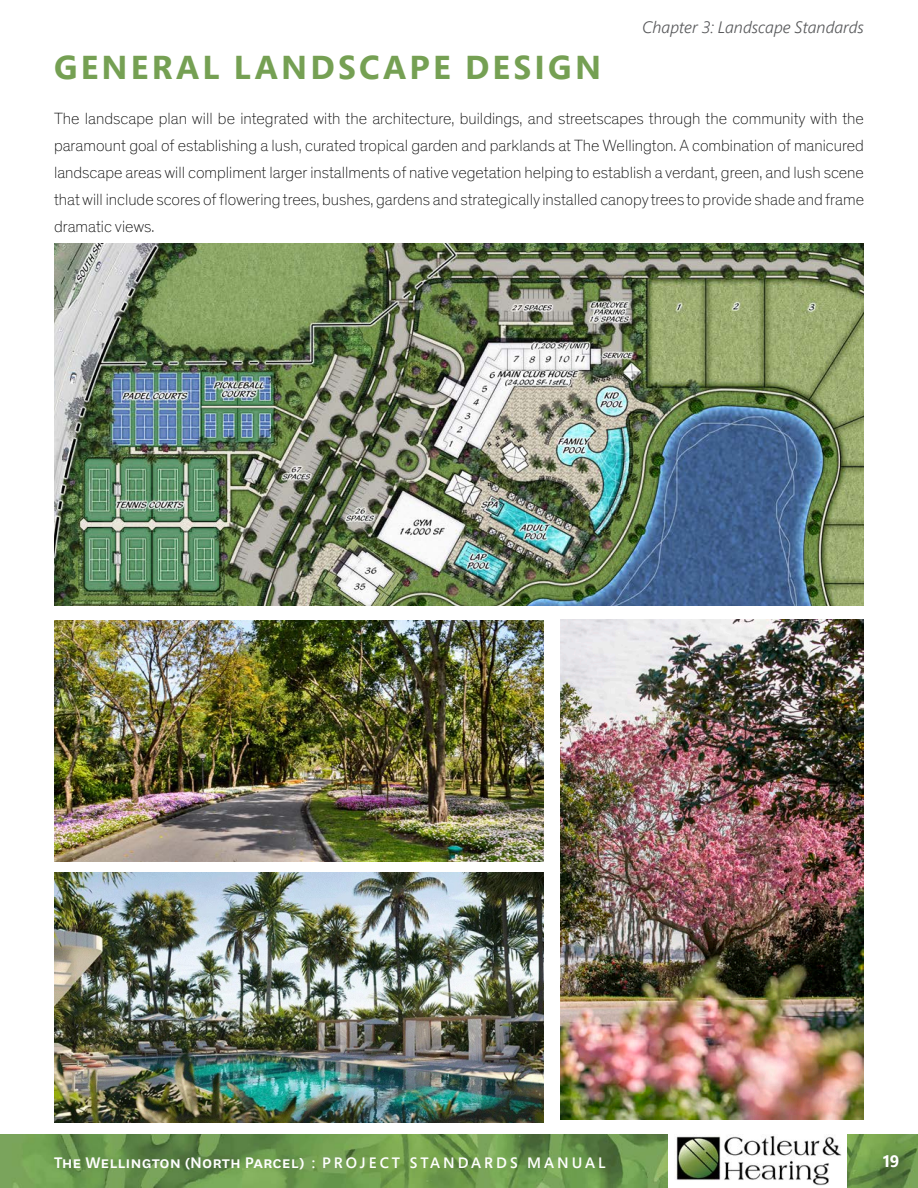
<style>
.page{position:relative;width:918px;height:1188px;background:#fff}
.page>*{position:absolute;margin:0;border:0;box-sizing:border-box;transform-origin:0 0}
.BODY_COPY{font:700 33px "Segoe Pro";letter-spacing:.1em;color:#75a053}
.t1{font:500 18px "National";color:#fff}
.BODY_COPY-2{font:100 16.5px/27px "Theinhardt";color:#000;text-align:justify}
.t2{font:italic 300 16.5px "Segoe Pro";color:#57585a}
.t3{font:700 16.5px "Segoe Pro";color:#fff}
.s1{font-family:"Segoe Pro";font-weight:600;font-size:15px}
</style>
<div class="page">
<img style="left:848px;top:1134px;width:70px;height:54px">
<img style="left:676px;top:1135px;width:166px;height:51px">
<img style="left:0;top:1134px;width:667px;height:54px">
<img style="left:561px;top:620px;width:303px;height:500px">
<img style="left:54px;top:243px;width:810px;height:362px">
<img style="left:54px;top:873px;width:489px;height:249px">
<img style="left:54px;top:620px;width:489px;height:241px">
<p class="t2" style="left:642px;top:16px;width:223px">Chapter 3: Landscape Standards</p>
<p class="BODY_COPY" style="left:54px;top:44px;width:549px">GENERAL LANDSCAPE DESIGN</p>
<p class="BODY_COPY-2" style="left:54px;top:105px;width:812px">The landscape plan will be integrated with the architecture, buildings, and streetscapes through the community with the paramount goal of establishing a lush, curated tropical garden and parklands at The Wellington. A combination of manicured landscape areas will compliment larger installments of native vegetation helping to establish a verdant, green, and lush scene that will include scores of flowering trees, bushes, gardens and strategically installed canopy trees to provide shade and frame dramatic views.</p>
<p class="t1" style="left:54px;top:1150px;width:553px">The Wellington (North Parcel) <span class="s1">: P R O J E C T S TA N D A R D S M A N U A L</span></p>
<p class="t3" style="left:883px;top:1150px;width:18px">19</p>
</div>
